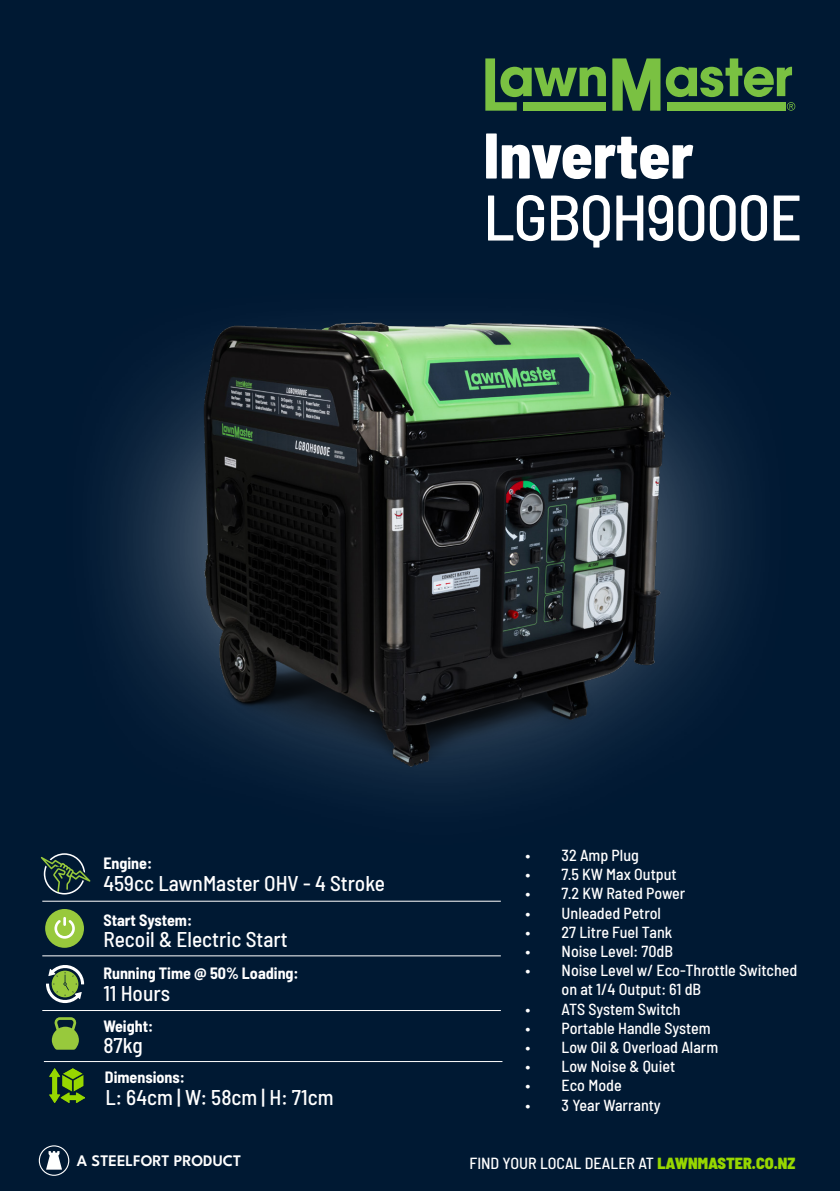
<style>
.page{position:relative;width:840px;height:1191px;background:#fff}
.page>*{position:absolute;margin:0;border:0;box-sizing:border-box;transform-origin:0 0}
.t1{font:500 semi-condensed 64.4px "Barlow";letter-spacing:-.02em;color:#fff}
.t2{font:800 semi-condensed 64.4px "Barlow";color:#fff}
.t3{font:500 semi-condensed 21.4px "Barlow";color:#fff}
.t4{font:500 semi-condensed 16px/19.2px "Barlow";color:#fff}
.t5{font:700 semi-condensed 16px "Barlow";color:#fff}
.t6{font:600 16px "League Spartan";color:#fff}
.s1{font-weight:900;color:#97d700}
</style>
<div class="page">
<div style="left:0;top:0;width:839px;height:1191px;background:#001933"></div>
<hr style="left:42px;top:900px;width:458px;height:1px;background:#fff">
<hr style="left:42px;top:955px;width:458px;height:1px;background:#fff">
<hr style="left:42px;top:1010px;width:458px;height:1px;background:#fff">
<hr style="left:44px;top:1061px;width:458px;height:1px;background:#fff">
<div style="left:45px;top:909px;width:39px;height:38px;background:#98c93c;border-radius:50%"></div>
<svg style="left:54px;top:917px;width:21px;height:21px"></svg>
<svg style="left:41px;top:856px;width:49px;height:38px"></svg>
<svg style="left:46px;top:965px;width:38px;height:38px"></svg>
<svg style="left:52px;top:1017px;width:27px;height:32px"></svg>
<img style="left:50px;top:1068px;width:34px;height:34px">
<svg style="left:485px;top:58px;width:120px;height:53px"></svg>
<svg style="left:612px;top:58px;width:182px;height:53px"></svg>
<svg style="left:39px;top:1145px;width:30px;height:30px"></svg>
<div style="left:54px;top:283px;width:743px;height:579px;background:#001933"></div>
<img style="left:112px;top:322px;width:627px;height:469px">
<p class="t2" style="left:483px;top:108px;width:212px">Inverter</p>
<p class="t1" style="left:483px;top:171px;width:320px">LGBQH9000E</p>
<p class="t5" style="left:103px;top:852px;width:50px">Engine:</p>
<p class="t3" style="left:103px;top:867px;width:283px">459cc LawnMaster OHV - 4 Stroke</p>
<p class="t5" style="left:103px;top:908px;width:90px">Start System:</p>
<p class="t3" style="left:103px;top:924px;width:186px">Recoil &amp; Electric Start</p>
<p class="t5" style="left:103px;top:961px;width:197px">Running Time @ 50% Loading:</p>
<p class="t5" style="left:103px;top:1014px;width:51px">Weight:</p>
<p class="t5" style="left:105px;top:1065px;width:81px">Dimensions:</p>
<p class="t3" style="left:103px;top:977px;width:68px">11 Hours</p>
<p class="t3" style="left:103px;top:1030px;width:41px">87kg</p>
<p class="t3" style="left:105px;top:1081px;width:229px">L: 64cm | W: 58cm | H: 71cm</p>
<p class="t4" style="left:525px;top:844px;width:115px">• 32 Amp Plug</p>
<p class="t4" style="left:525px;top:863px;width:152px">• 7.5 KW Max Output</p>
<p class="t4" style="left:525px;top:882px;width:161px">• 7.2 KW Rated Power</p>
<p class="t4" style="left:525px;top:902px;width:137px">• Unleaded Petrol</p>
<p class="t4" style="left:525px;top:921px;width:148px">• 27 Litre Fuel Tank</p>
<p class="t4" style="left:525px;top:940px;width:149px">• Noise Level: 70dB</p>
<p class="t4" style="left:561px;top:959px;width:237px;text-indent:-36px">• Noise Level w/ Eco-Throttle Switched on at 1/4 Output: 61 dB</p>
<p class="t4" style="left:525px;top:998px;width:157px">• ATS System Switch</p>
<p class="t4" style="left:525px;top:1017px;width:186px">• Portable Handle System</p>
<p class="t4" style="left:525px;top:1036px;width:194px">• Low Oil &amp; Overload Alarm</p>
<p class="t4" style="left:525px;top:1055px;width:151px">• Low Noise &amp; Quiet</p>
<p class="t4" style="left:525px;top:1074px;width:98px">• Eco Mode</p>
<p class="t4" style="left:525px;top:1094px;width:137px">• 3 Year Warranty</p>
<p class="t6" style="left:77px;top:1149px;width:166px">A STEELFORT PRODUCT</p>
<p class="t4" style="left:469px;top:1152px;width:327px">FIND YOUR LOCAL DEALER AT <span class="s1">LAWNMASTER.CO.NZ</span></p>
</div>
